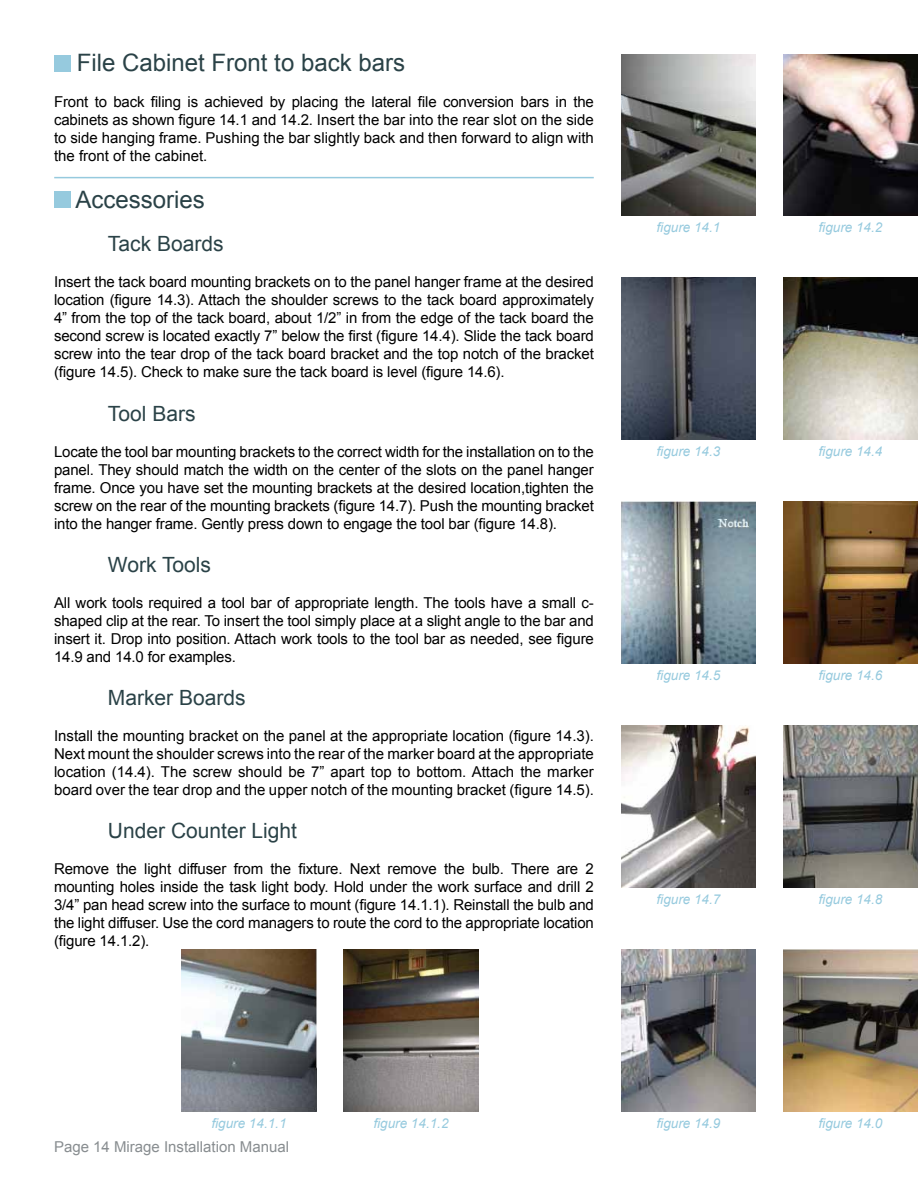
<style>
.page{position:relative;width:918px;height:1188px;background:#fff}
.page>*{position:absolute;margin:0;border:0;box-sizing:border-box;transform-origin:0 0}
.t1{font:24px "Arial";color:#2a4247}
.t2{font:21px "Arial";color:#2a4247}
.t3{font:15px/18px "Arial";letter-spacing:-.01em;color:#000;text-align:justify}
.t4{font:15px "Arial";color:#888d90}
.t5{font:italic 13.5px "Arial";color:#96cade}
</style>
<div class="page">
<img style="left:783px;top:54px;width:135px;height:162px">
<img style="left:783px;top:278px;width:135px;height:162px">
<img style="left:783px;top:502px;width:135px;height:162px">
<img style="left:621px;top:726px;width:135px;height:162px">
<img style="left:621px;top:950px;width:135px;height:162px">
<img style="left:783px;top:950px;width:135px;height:162px">
<div style="left:54px;top:55px;width:16px;height:16px;background:#96cade"></div>
<div style="left:54px;top:191px;width:16px;height:17px;background:#96cade"></div>
<hr style="left:54px;top:177px;width:540px;height:1px;background:#96cade">
<img style="left:621px;top:502px;width:135px;height:162px">
<img style="left:621px;top:278px;width:135px;height:162px">
<img style="left:783px;top:726px;width:135px;height:162px">
<img style="left:621px;top:54px;width:135px;height:162px">
<img style="left:182px;top:950px;width:134px;height:162px">
<img style="left:344px;top:950px;width:134px;height:162px">
<h1 class="t1" style="left:77px;top:47px;width:330px">File Cabinet Front to back bars</h1>
<p class="t3" style="left:54px;top:93px;width:541px">Front to back filing is achieved by placing the lateral file conversion bars in the cabinets as shown figure 14.1 and 14.2. Insert the bar into the rear slot on the side to side hanging frame. Pushing the bar slightly back and then forward to align with the front of the cabinet.</p>
<h1 class="t1" style="left:76px;top:184px;width:131px">Accessories</h1>
<h2 class="t2" style="left:108px;top:230px;width:117px">Tack Boards</h2>
<p class="t3" style="left:54px;top:273px;width:541px">Insert the tack board mounting brackets on to the panel hanger frame at the desired location (figure 14.3). Attach the shoulder screws to the tack board approximately 4” from the top of the tack board, about 1/2” in from the edge of the tack board the second screw is located exactly 7” below the first (figure 14.4). Slide the tack board screw into the tear drop of the tack board bracket and the top notch of the bracket (figure 14.5). Check to make sure the tack board is level (figure 14.6).</p>
<h2 class="t2" style="left:108px;top:400px;width:89px">Tool Bars</h2>
<p class="t3" style="left:54px;top:443px;width:541px">Locate the tool bar mounting brackets to the correct width for the installation on to the panel. They should match the width on the center of the slots on the panel hanger frame. Once you have set the mounting brackets at the desired location,tighten the screw on the rear of the mounting brackets (figure 14.7). Push the mounting bracket into the hanger frame. Gently press down to engage the tool bar (figure 14.8).</p>
<h2 class="t2" style="left:108px;top:551px;width:105px">Work Tools</h2>
<p class="t3" style="left:54px;top:594px;width:541px">All work tools required a tool bar of appropriate length. The tools have a small c&shy;shaped clip at the rear. To insert the tool simply place at a slight angle to the bar and insert it. Drop into position. Attach work tools to the tool bar as needed, see figure 14.9 and 14.0 for examples.</p>
<h2 class="t2" style="left:108px;top:684px;width:139px">Marker Boards</h2>
<p class="t3" style="left:54px;top:727px;width:542px">Install the mounting bracket on the panel at the appropriate location (figure 14.3).<br>Next mount the shoulder screws into the rear of the marker board at the appropriate location (14.4). The screw should be 7” apart top to bottom. Attach the marker board over the tear drop and the upper notch of the mounting bracket (figure 14.5).</p>
<h2 class="t2" style="left:108px;top:817px;width:191px">Under Counter Light</h2>
<p class="t3" style="left:54px;top:860px;width:541px">Remove the light diffuser from the fixture. Next remove the bulb. There are 2 mounting holes inside the task light body. Hold under the work surface and drill 2<br>3/4” pan head screw into the surface to mount (figure 14.1.1). Reinstall the bulb and the light diffuser. Use the cord managers to route the cord to the appropriate location (figure 14.1.2).</p>
<p class="t5" style="left:657px;top:219px;width:65px">figure 14.1</p>
<p class="t5" style="left:657px;top:442px;width:65px">figure 14.3</p>
<p class="t5" style="left:819px;top:219px;width:65px">figure 14.2</p>
<p class="t5" style="left:819px;top:442px;width:65px">figure 14.4</p>
<p class="t5" style="left:657px;top:666px;width:65px">figure 14.5</p>
<p class="t5" style="left:819px;top:666px;width:65px">figure 14.6</p>
<p class="t5" style="left:657px;top:890px;width:65px">figure 14.7</p>
<p class="t5" style="left:819px;top:890px;width:65px">figure 14.8</p>
<p class="t5" style="left:211px;top:1114px;width:77px">figure 14.1.1</p>
<p class="t5" style="left:373px;top:1114px;width:77px">figure 14.1.2</p>
<p class="t4" style="left:54px;top:1137px;width:237px">Page 14 Mirage Installation Manual</p>
<p class="t5" style="left:657px;top:1114px;width:65px">figure 14.9</p>
<p class="t5" style="left:819px;top:1114px;width:65px">figure 14.0</p>
</div>
